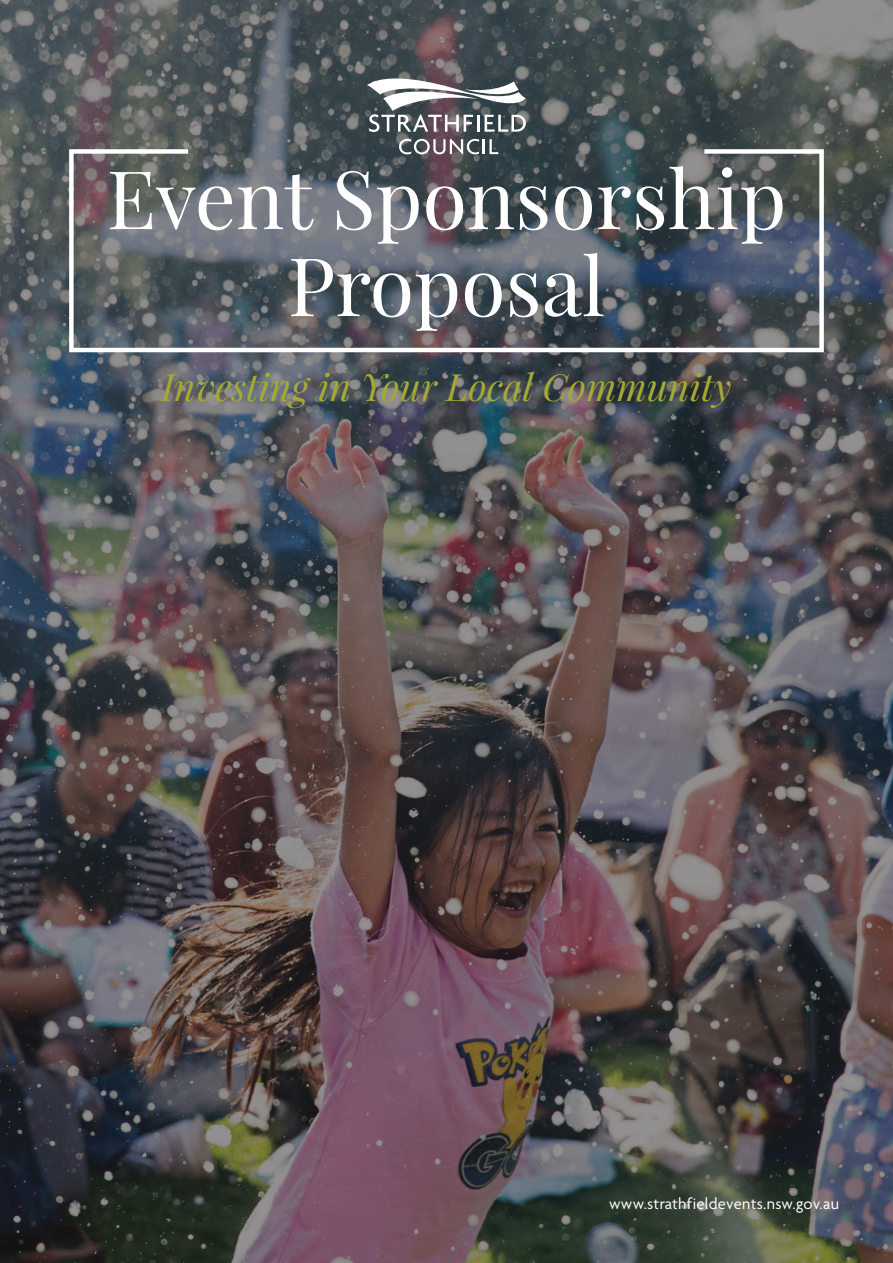
<style>
.page{position:relative;width:893px;height:1263px;background:#fff}
.page>*{position:absolute;margin:0;border:0;box-sizing:border-box;transform-origin:0 0}
.t1{font:81px/87px "Playfair Display";color:#fff;text-align:center}
.t2{font:italic 37.5px "Playfair Display";color:#a4aa34}
.t3{font:16.5px "Agenda";letter-spacing:.02em;color:#fff}
</style>
<div class="page">
<img style="left:0;top:0;width:893px;height:1263px">
<svg style="left:67px;top:147px;width:759px;height:207px;background:#5c6269"></svg>
<svg style="left:399px;top:139px;width:80px;height:15px"></svg>
<hr style="left:482px;top:139px;width:3px;height:15px;background:#fff">
<svg style="left:489px;top:139px;width:9px;height:15px"></svg>
<svg style="left:367px;top:78px;width:159px;height:54px"></svg>
<p class="t1" style="left:107px;top:155px;width:681px">Event Sponsorship<br>Proposal</p>
<p class="t2" style="left:161px;top:362px;width:572px">Investing in Your Local Community</p>
<p class="t3" style="left:609px;top:1195px;width:231px">www.strathfieldevents.nsw.gov.au</p>
</div>
